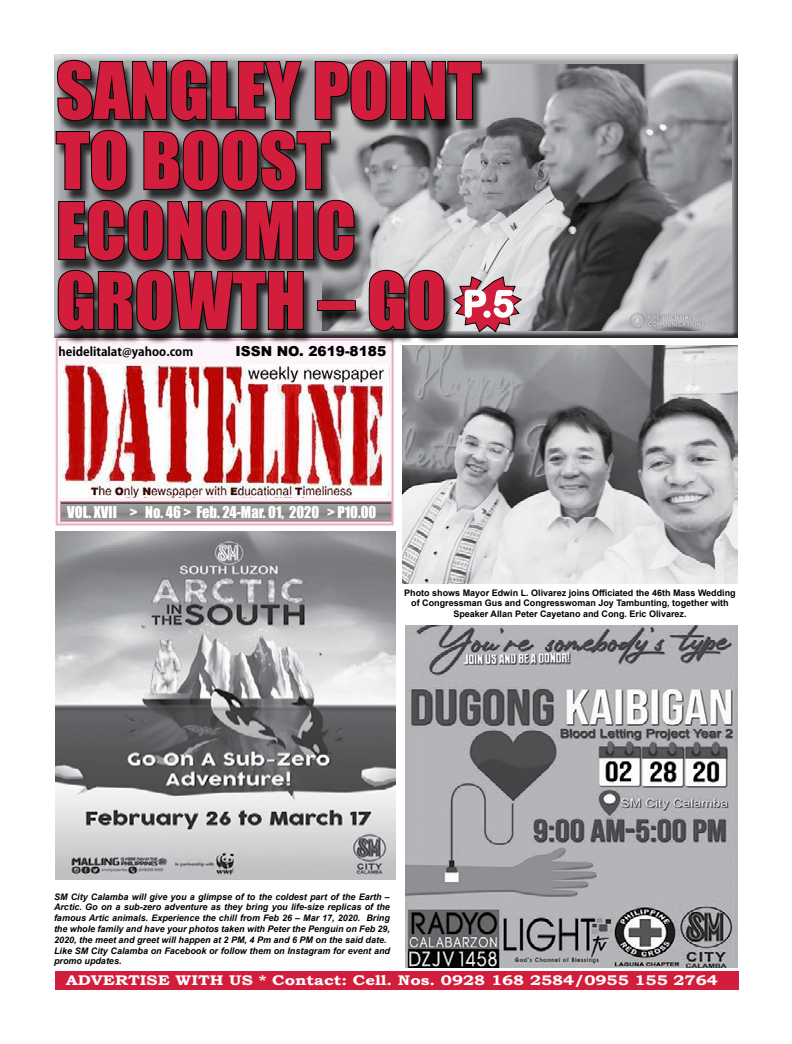
<style>
.page{position:relative;width:792px;height:1044px;background:#fff}
.page>*{position:absolute;margin:0;border:0;box-sizing:border-box;transform-origin:0 0}
.t1{font:72px/70px "Impact";color:#d21d3c}
.t2{font:15px "Impact";color:#fff}
.t3{font:700 14px "Bookman Old Style";color:#fff;scale:1.2 1}
.t4{font:900 13.7px "Arial";color:#000}
.t5{font:700 12px "Koz Go Pr 6 N";color:#000}
.t6{font:italic 700 9px/10.8px "Arial";color:#000}
.t7{font:700 9px/10.8px "Arial";color:#000;text-align:center}
</style>
<div class="page">
<div style="left:55px;top:971px;width:684px;height:19px;background:#d21d3c"></div>
<div style="left:56px;top:338px;width:338px;height:188px;background:#fcf4f8;border:2px solid #e8b1cd"></div>
<img style="left:62px;top:503px;width:328px;height:17px">
<div style="left:60px;top:501px;width:332px;height:21px;border:1px solid #f59199"></div>
<img style="left:58px;top:364px;width:332px;height:133px">
<img style="left:55px;top:531px;width:341px;height:348px">
<img style="left:405px;top:626px;width:333px;height:342px">
<div style="left:50px;top:50px;width:695px;height:290px;background:#000;opacity:.75"></div>
<img style="left:492px;top:64px;width:239px;height:267px">
<div style="left:56px;top:63px;width:436px;height:281px;background:#000;opacity:.75"></div>
<svg style="left:56px;top:56px;width:247px;height:66px;background:#4b4b4d"></svg>
<svg style="left:314px;top:59px;width:74px;height:63px;background:#4f5051"></svg>
<div style="left:390px;top:61px;width:17px;height:59px;border:2px solid #000"></div>
<svg style="left:410px;top:60px;width:73px;height:61px;background:#424344"></svg>
<svg style="left:55px;top:129px;width:301px;height:133px;background:#4b4c4d"></svg>
<svg style="left:57px;top:269px;width:248px;height:73px;background:#454446"></svg>
<div style="left:317px;top:300px;width:39px;height:11px;border:2px solid #000"></div>
<svg style="left:368px;top:269px;width:78px;height:63px;background:#535454"></svg>
<svg style="left:454px;top:277px;width:67px;height:55px;background:#ca7d8b"></svg>
<img style="left:402px;top:345px;width:336px;height:239px">
<h1 class="t1" style="left:56px;top:54px;width:459px">SANGLEY POINT<br>TO BOOST<br>ECONOMIC<br>GROWTH – GO <sup>P.5</sup></h1>
<h3 class="t5" style="left:58px;top:345px;width:136px">heidelitalat@yahoo.com</h3>
<h3 class="t4" style="left:236px;top:341px;width:152px">ISSN NO. 2619-8185</h3>
<h2 class="t2" style="left:67px;top:501px;width:311px">VOL. XVII &gt; No. 46 &gt; Feb. 24-Mar. 01, 2020 &gt; P10.00</h2>
<p class="t7" style="left:404px;top:587px;width:333px">Photo shows Mayor Edwin L. Olivarez joins Officiated the 46th Mass Wedding of Congressman Gus and Congresswoman Joy Tambunting, together with<br>Speaker Allan Peter Cayetano and Cong. Eric Olivarez.</p>
<p class="t6" style="left:54px;top:891px;width:338px">SM City Calamba will give you a glimpse of to the coldest part of the Earth – Arctic. Go on a sub-zero adventure as they bring you life-size replicas of the famous Artic animals. Experience the chill from Feb 26 – Mar 17, 2020. Bring the whole family and have your photos taken with Peter the Penguin on Feb 29, 2020, the meet and greet will happen at 2 PM, 4 Pm and 6 PM on the said date.<br>Like SM City Calamba on Facebook or follow them on Instagram for event and promo updates.</p>
<h3 class="t3" style="left:66px;top:970px;width:545px">ADVERTISE WITH US * Contact: Cell. Nos. 0928 168 2584/0955 155 2764</h3>
</div>
